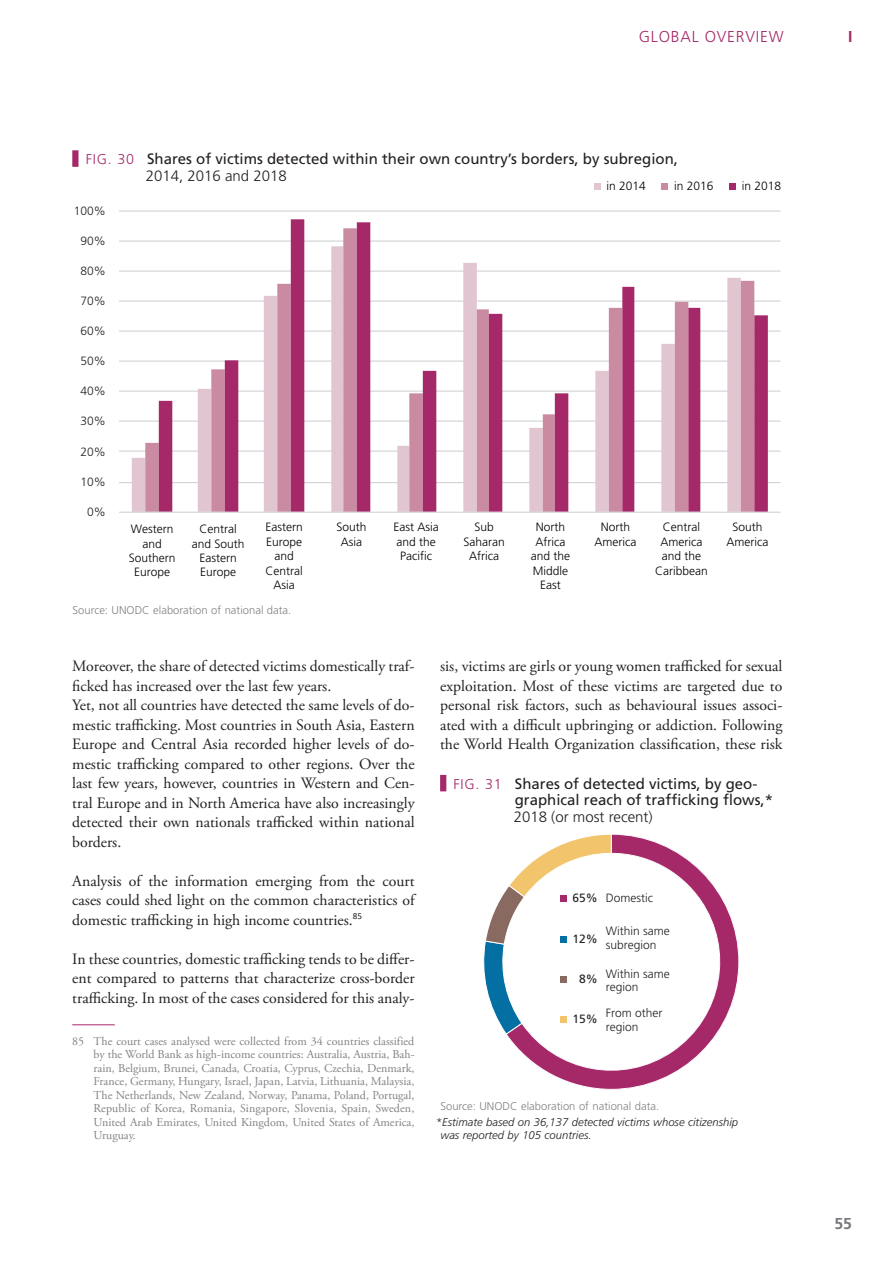
<style>
.page{position:relative;width:893px;height:1263px;background:#fff}
.page>*{position:absolute;margin:0;border:0;box-sizing:border-box;transform-origin:0 0}
.Body_Copy{font:15.75px/19.5px "Adobe Garamond Pro";color:#231f20;text-align:justify}
.t1{font:300 15.75px "Frutiger";letter-spacing:.05em;color:#a52869}
.t2{font:700 15.75px "Frutiger";color:#76787b}
.t3{font:700 15.75px "Frutiger";color:#a52869}
.Figure_Map___Title{font:15px/16.5px "Frutiger";color:#231f20}
.t4{font:300 14.25px "Frutiger";letter-spacing:.05em;color:#a52869}
.Footnote{font:12px/13.5px "Adobe Garamond Pro";color:#808285;text-align:justify}
.t5{font:300 12px/14.4px "Frutiger";color:#000002;text-align:center}
.t6{font:300 12px/13.6px "Frutiger";color:#231f20}
.t7{font:12px "Frutiger";color:#231f20}
.Figure_Map___Source{font:italic 300 11.25px/16.5px "Frutiger";color:#231f20}
.Figure_Map___Source-2{font:300 11.25px "Frutiger";color:#808285}
.s1{font-weight:300}
.s2{font-weight:400}
.s3{font-style:normal;color:#808285}
</style>
<div class="page">
<hr style="left:72px;top:1024px;width:43px;height:1px;background:#a52869">
<div style="left:72px;top:150px;width:7px;height:17px;background:#a52869"></div>
<svg style="left:507px;top:834px;width:232px;height:256px"></svg>
<svg style="left:483px;top:834px;width:129px;height:201px"></svg>
<div style="left:560px;top:896px;width:7px;height:6px;background:#a52869"></div>
<div style="left:560px;top:936px;width:7px;height:6px;background:#036fa3"></div>
<div style="left:560px;top:976px;width:7px;height:6px;background:#896a61"></div>
<div style="left:560px;top:1016px;width:7px;height:7px;background:#f2c46c"></div>
<hr style="left:119px;top:482px;width:662px;height:1px;background:#d1d2d4">
<hr style="left:119px;top:450px;width:662px;height:2px;background:#d1d2d4">
<hr style="left:119px;top:420px;width:662px;height:2px;background:#d1d2d4">
<hr style="left:119px;top:390px;width:662px;height:2px;background:#d1d2d4">
<hr style="left:119px;top:360px;width:662px;height:2px;background:#d1d2d4">
<hr style="left:119px;top:330px;width:662px;height:2px;background:#d1d2d4">
<hr style="left:119px;top:300px;width:662px;height:2px;background:#d1d2d4">
<hr style="left:119px;top:270px;width:662px;height:2px;background:#d1d2d4">
<hr style="left:119px;top:240px;width:662px;height:2px;background:#d1d2d4">
<hr style="left:119px;top:210px;width:662px;height:2px;background:#d1d2d4">
<svg style="left:132px;top:270px;width:13px;height:242px"></svg>
<svg style="left:145px;top:240px;width:14px;height:272px"></svg>
<svg style="left:159px;top:219px;width:609px;height:293px"></svg>
<hr style="left:119px;top:512px;width:662px;height:1px;background:#d1d2d4">
<div style="left:594px;top:184px;width:7px;height:6px;background:#e1c6d1"></div>
<div style="left:661px;top:184px;width:7px;height:6px;background:#c98aa2"></div>
<svg style="left:730px;top:184px;width:6px;height:6px"></svg>
<div style="left:440px;top:775px;width:6px;height:16px;background:#a52869"></div>
<p class="t1" style="left:639px;top:28px;width:146px">GLOBAL OVERVIEW</p>
<p class="t3" style="left:848px;top:27px;width:6px">I</p>
<p class="t4" style="left:86px;top:151px;width:50px">Fig. 30</p>
<p class="Figure_Map___Title" style="left:146px;top:150px;width:534px">Shares of victims detected within their own country’s borders, by subregion,<br><span class="s1">2014, 2016 and 2018</span></p>
<p class="t5" style="left:607px;top:179px;width:41px">in 2014</p>
<p class="t5" style="left:674px;top:179px;width:41px">in 2016</p>
<p class="t5" style="left:742px;top:179px;width:41px">in 2018</p>
<p class="t6" style="left:74px;top:204px;width:34px">100%</p>
<p class="t6" style="left:80px;top:234px;width:27px">90%</p>
<p class="t6" style="left:80px;top:264px;width:27px">80%</p>
<p class="t6" style="left:80px;top:294px;width:27px">70%</p>
<p class="t6" style="left:80px;top:324px;width:27px">60%</p>
<p class="t6" style="left:80px;top:354px;width:27px">50%</p>
<p class="t6" style="left:80px;top:384px;width:27px">40%</p>
<p class="t6" style="left:80px;top:414px;width:27px">30%</p>
<p class="t6" style="left:80px;top:445px;width:27px">20%</p>
<p class="t6" style="left:80px;top:475px;width:27px">10%</p>
<p class="t6" style="left:87px;top:505px;width:20px">0%</p>
<p class="t5" style="left:129px;top:522px;width:48px">Western and<br>Southern<br>Europe</p>
<p class="t5" style="left:192px;top:522px;width:54px">Central and South<br>Eastern<br>Europe</p>
<p class="t5" style="left:265px;top:520px;width:39px">Eastern<br>Europe and<br>Central<br>Asia</p>
<p class="t5" style="left:336px;top:520px;width:32px">South<br>Asia</p>
<p class="t5" style="left:393px;top:520px;width:47px">East Asia and the<br>Pacific</p>
<p class="t5" style="left:463px;top:520px;width:43px">Sub<br>Saharan<br>Africa</p>
<p class="t5" style="left:531px;top:520px;width:41px">North<br>Africa and the<br>Middle<br>East</p>
<p class="t5" style="left:595px;top:520px;width:43px">North<br>America</p>
<p class="t5" style="left:655px;top:520px;width:54px">Central<br>America and the<br>Caribbean</p>
<p class="t5" style="left:727px;top:520px;width:43px">South<br>America</p>
<p class="Figure_Map___Source-2" style="left:73px;top:603px;width:220px">Source: UNODC elaboration of national data.</p>
<p class="Body_Copy" style="left:72px;top:657px;width:344px">Moreover, the share of detected victims domestically traf&shy;ficked has increased over the last few years.</p>
<p class="Body_Copy" style="left:72px;top:696px;width:344px">Yet, not all countries have detected the same levels of do&shy;mestic trafficking. Most countries in South Asia, Eastern Europe and Central Asia recorded higher levels of do&shy;mestic trafficking compared to other regions. Over the last few years, however, countries in Western and Cen&shy;tral Europe and in North America have also increasingly detected their own nationals trafficked within national borders.</p>
<p class="Body_Copy" style="left:72px;top:871px;width:344px">Analysis of the information emerging from the court cases could shed light on the common characteristics of domestic trafficking in high income countries.<sup>85</sup></p>
<p class="Body_Copy" style="left:72px;top:949px;width:344px">In these countries, domestic trafficking tends to be differ&shy;ent compared to patterns that characterize cross-border trafficking. In most of the cases considered for this analy-</p>
<p class="Footnote" style="left:94px;top:1034px;width:323px;text-indent:-21px">85 The court cases analysed were collected from 34 countries classified by the World Bank as high-income countries: Australia, Austria, Bah&shy;rain, Belgium, Brunei, Canada, Croatia, Cyprus, Czechia, Denmark, France, Germany, Hungary, Israel, Japan, Latvia, Lithuania, Malaysia, The Netherlands, New Zealand, Norway, Panama, Poland, Portugal, Republic of Korea, Romania, Singapore, Slovenia, Spain, Sweden, United Arab Emirates, United Kingdom, United States of America, Uruguay.</p>
<p class="Body_Copy" style="left:440px;top:657px;width:344px">sis, victims are girls or young women trafficked for sexual exploitation. Most of these victims are targeted due to personal risk factors, such as behavioural issues associ&shy;ated with a difficult upbringing or addiction. Following the World Health Organization classification, these risk</p>
<p class="t4" style="left:454px;top:776px;width:50px">Fig. 31</p>
<p class="Figure_Map___Title" style="left:514px;top:775px;width:261px">Shares of detected victims, by geo&shy;graphical reach of trafficking flows,*<br><span class="s1">2018 (or most recent)</span></p>
<p class="t6" style="left:572px;top:891px;width:82px"><span class="s2">65%</span> Domestic</p>
<p class="t6" style="left:606px;top:924px;width:65px">Within same subregion</p>
<p class="t7" style="left:572px;top:931px;width:27px">12%</p>
<p class="t7" style="left:579px;top:971px;width:20px">8%</p>
<p class="t7" style="left:572px;top:1012px;width:27px">15%</p>
<p class="t6" style="left:606px;top:967px;width:65px">Within same region</p>
<p class="t6" style="left:606px;top:1006px;width:58px">From other region</p>
<p class="Figure_Map___Source" style="left:436px;top:1098px;width:304px;text-indent:5px"><span class="s3">Source: UNODC elaboration of national data.<br></span>*Estimate based on 36,137 detected victims whose citizenship</p>
<p class="Figure_Map___Source" style="left:441px;top:1127px;width:152px">was reported by 105 countries.</p>
<p class="t2" style="left:834px;top:1214px;width:19px">55</p>
</div>
